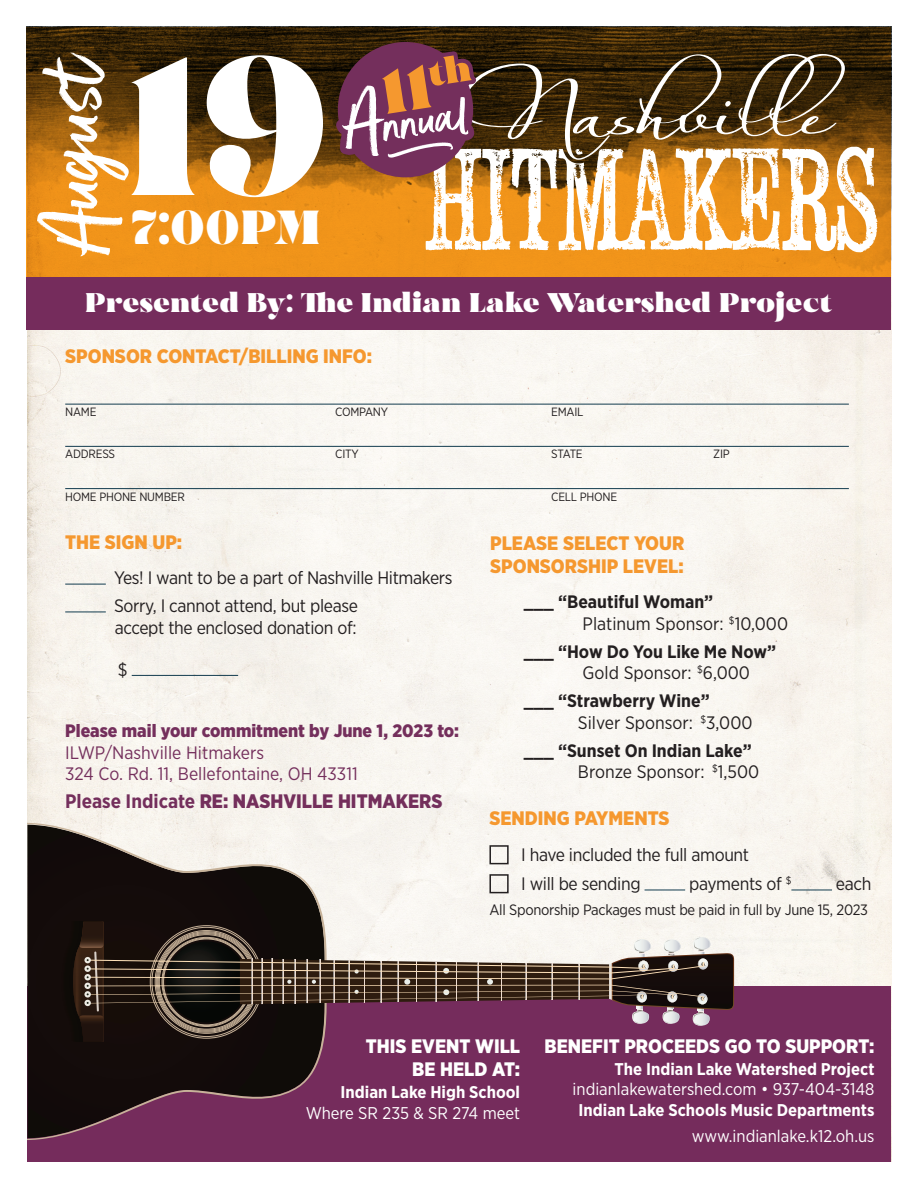
<style>
.page{position:relative;width:918px;height:1188px;background:#fff}
.page>*{position:absolute;margin:0;border:0;box-sizing:border-box;transform-origin:0 0}
.t1{font:196.5px "MADE Bruno";color:#fff}
.t2{font:108.3px "Better Times";color:#fff}
.t3{font:47.7px "MADE Bruno";color:#fff}
.t4{font:27px "MADE Bruno";color:#fff}
.t5{font:900 19.5px/23.4px "Gotham Narrow";color:#f5982f}
.t6{font:900 19.5px/23.4px "Gotham Narrow";color:#fff;text-align:right}
.t7{font:900 19.5px "Gotham Narrow";color:#742f5c}
.t8{font:18px/27.9px "Gotham Narrow";letter-spacing:-.02em;color:#231f20}
.t9{font:700 18px/21.6px "Gotham Narrow";color:#231f20}
.t10{font:18px/21.6px "Gotham Narrow";color:#742f5c}
.t11{font:18px/21.6px "Gotham Narrow";color:#231f20}
.t12{font:900 18px "Gotham Narrow";color:#742f5c}
.t13{font:700 16.95px "Gotham Narrow";color:#fff}
.t14{font:16.95px "Gotham Narrow";color:#fff}
.t15{font:15px "Gotham Narrow";letter-spacing:-.02em;color:#231f20}
.t16{font:12px "Gotham Narrow";letter-spacing:-.02em;color:#231f20}
.s1{font-weight:700}
.s2{font-weight:400}
</style>
<div class="page">
<div style="left:27px;top:365px;width:864px;height:621px;background:#f8f5ef"></div>
<img style="left:27px;top:329px;width:864px;height:36px">
<svg style="left:27px;top:27px;width:864px;height:250px;background:#9d6110"></svg>
<div style="left:27px;top:277px;width:864px;height:52px;background:#752c5c"></div>
<div style="left:27px;top:986px;width:864px;height:175px;background:#752c5c"></div>
<svg style="left:27px;top:820px;width:300px;height:320px;fill:#140c0a"></svg>
<svg style="left:61px;top:922px;width:673px;height:120px"></svg>
<svg style="left:426px;top:147px;width:452px;height:106px"></svg>
<svg style="left:336px;top:42px;width:509px;height:135px;background:#765641"></svg>
<hr style="left:65px;top:404px;width:784px;height:1px;background:#123b4e">
<hr style="left:65px;top:446px;width:784px;height:1px;background:#123b4e">
<hr style="left:65px;top:488px;width:784px;height:1px;background:#123b4e">
<hr style="left:65px;top:584px;width:41px;height:1px;background:#123b4e">
<hr style="left:65px;top:612px;width:41px;height:1px;background:#123b4e">
<hr style="left:132px;top:675px;width:106px;height:1px;background:#123b4e">
<div style="left:489px;top:845px;width:20px;height:19px;border:2px solid #231f20"></div>
<div style="left:489px;top:874px;width:20px;height:19px;border:2px solid #231f20"></div>
<hr style="left:645px;top:890px;width:40px;height:1px;background:#123b4e">
<hr style="left:791px;top:890px;width:41px;height:1px;background:#123b4e">
<h2 class="t2" style="left:15px;top:253px;width:210px;rotate:-90deg">August</h2>
<h1 class="t1" style="left:123px;top:-1px;width:207px">19</h1>
<h3 class="t3" style="left:131px;top:197px;width:191px">7:00PM</h3>
<h3 class="t4" style="left:85px;top:285px;width:749px">Presented By: The Indian Lake Watershed Project</h3>
<p class="t5" style="left:65px;top:344px;width:308px">SPONSOR CONTACT/BILLING INFO:</p>
<p class="t16" style="left:65px;top:404px;width:33px">NAME</p>
<p class="t16" style="left:335px;top:404px;width:54px">COMPANY</p>
<p class="t16" style="left:551px;top:404px;width:34px">EMAIL</p>
<p class="t16" style="left:65px;top:447px;width:51px">ADDRESS</p>
<p class="t16" style="left:335px;top:447px;width:25px">CITY</p>
<p class="t16" style="left:551px;top:447px;width:33px">STATE</p>
<p class="t16" style="left:713px;top:447px;width:18px">ZIP</p>
<p class="t16" style="left:65px;top:489px;width:121px">HOME PHONE NUMBER</p>
<p class="t16" style="left:551px;top:489px;width:67px">CELL PHONE</p>
<p class="t5" style="left:65px;top:531px;width:118px">THE SIGN UP:</p>
<p class="t8" style="left:114px;top:564px;width:340px">Yes! I want to be a part of Nashville Hitmakers<br>Sorry, I cannot attend, but please</p>
<p class="t8" style="left:115px;top:613px;width:243px">accept the enclosed donation of:</p>
<p class="t8" style="left:118px;top:655px;width:11px">$</p>
<p class="t5" style="left:490px;top:531px;width:196px">PLEASE SELECT YOUR<br>SPONSORSHIP LEVEL:</p>
<p class="t11" style="left:583px;top:591px;width:207px;text-indent:-59px"><span class="s1">___ “Beautiful Woman”<br></span>Platinum Sponsor: <sup>$</sup>10,000</p>
<p class="t9" style="left:583px;top:640px;width:195px;text-indent:-59px">___ “How Do You Like Me Now”<br><span class="s2">Gold Sponsor:</span> <sup>$</sup><span class="s2">6,000</span></p>
<p class="t9" style="left:578px;top:690px;width:176px;text-indent:-54px">___ “Strawberry Wine”<br><span class="s2">Silver Sponsor:</span> <sup>$</sup><span class="s2">3,000</span></p>
<p class="t9" style="left:578px;top:739px;width:183px;text-indent:-54px">___ “Sunset On Indian Lake”<br><span class="s2">Bronze Sponsor:</span> <sup>$</sup><span class="s2">1,500</span></p>
<p class="t12" style="left:65px;top:719px;width:395px">Please mail your commitment by June 1, 2023 to:</p>
<p class="t10" style="left:65px;top:741px;width:294px">ILWP/Nashville Hitmakers<br>324 Co. Rd. 11, Bellefontaine, OH 43311</p>
<p class="t7" style="left:65px;top:788px;width:379px"><span class="s1">Please Indicate</span> RE: NASHVILLE HITMAKERS</p>
<p class="t5" style="left:489px;top:806px;width:182px">SENDING PAYMENTS</p>
<p class="t8" style="left:521px;top:840px;width:229px;line-height:29px">I have included the full amount<br>I will be sending</p>
<p class="t8" style="left:689px;top:870px;width:104px">payments of <sup>$</sup></p>
<p class="t8" style="left:836px;top:870px;width:37px">each</p>
<p class="t15" style="left:489px;top:900px;width:380px">All Sponorship Packages must be paid in full by June 15, 2023</p>
<p class="t6" style="left:366px;top:1034px;width:156px">THIS EVENT WILL<br>BE HELD AT:</p>
<p class="t13" style="left:341px;top:1082px;width:181px">Indian Lake High School</p>
<p class="t14" style="left:306px;top:1102px;width:216px">Where SR 235 &amp; SR 274 meet</p>
<p class="t6" style="left:545px;top:1034px;width:331px">BENEFIT PROCEEDS GO TO SUPPORT:</p>
<p class="t13" style="left:615px;top:1058px;width:261px">The Indian Lake Watershed Project</p>
<p class="t14" style="left:573px;top:1079px;width:303px">indianlakewatershed.com • 937-404-3148</p>
<p class="t13" style="left:579px;top:1099px;width:297px">Indian Lake Schools Music Departments</p>
<p class="t14" style="left:692px;top:1126px;width:184px">www.indianlake.k12.oh.us</p>
</div>
